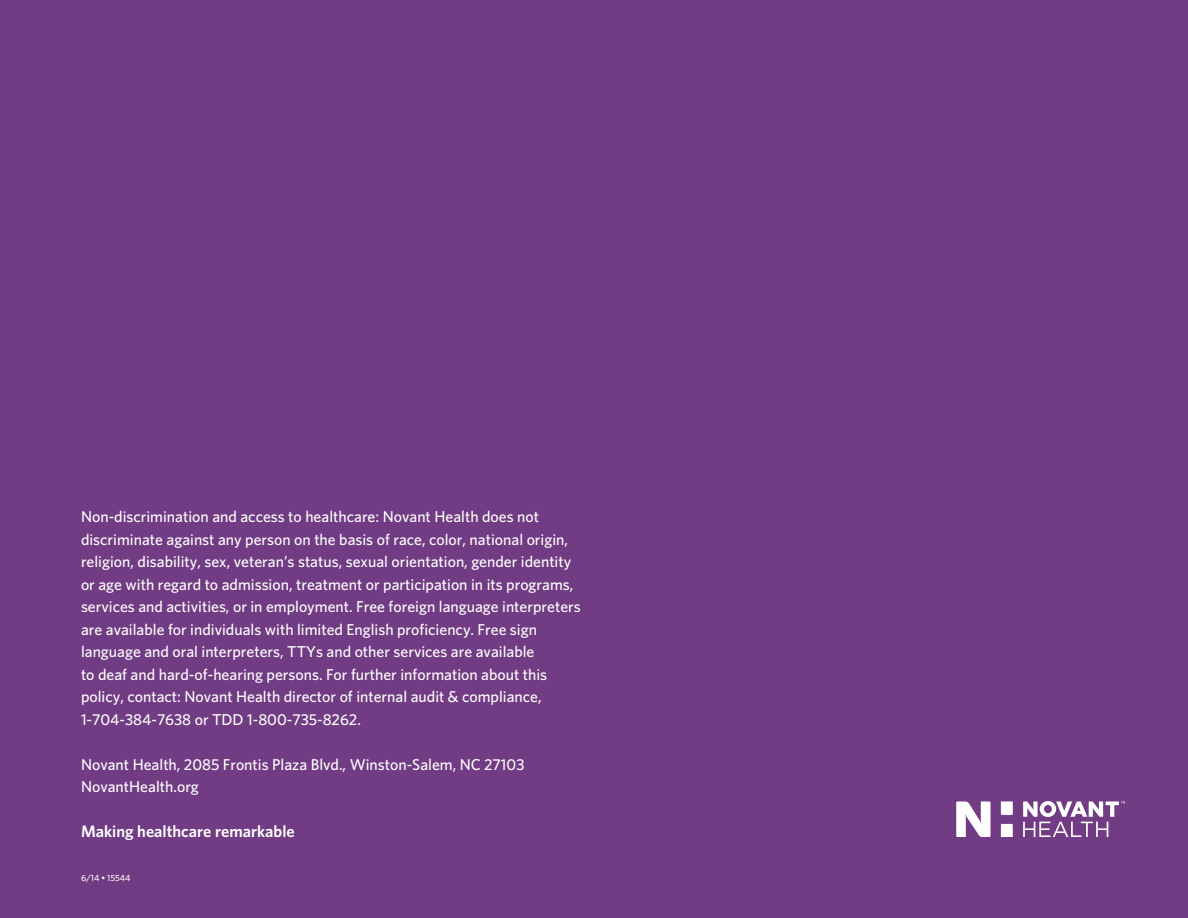
<style>
.page{position:relative;width:1188px;height:918px;background:#713c83}
.page>*{position:absolute;margin:0;border:0;box-sizing:border-box;transform-origin:0 0}
.t1{font:600 16.5px "Whitney";color:#fff}
.t2{font:500 15.75px/22.5px "Whitney";color:#fff}
.t3{font:500 9px "Whitney";color:#fff}
</style>
<div class="page">
<svg style="left:956px;top:801px;width:35px;height:36px"></svg>
<svg style="left:1001px;top:801px;width:12px;height:14px"></svg>
<svg style="left:1001px;top:824px;width:12px;height:13px"></svg>
<svg style="left:1023px;top:801px;width:102px;height:36px"></svg>
<p class="t2" style="left:81px;top:505px;width:501px">Non-discrimination and access to healthcare: Novant Health does not discriminate against any person on the basis of race, color, national origin, religion, disability, sex, veteran’s status, sexual orientation, gender identity or age with regard to admission, treatment or participation in its programs, services and activities, or in employment. Free foreign language interpreters are available for individuals with limited English proficiency. Free sign language and oral interpreters, TTYs and other services are available<br>to deaf and hard-of-hearing persons. For further information about this policy, contact: Novant Health director of internal audit &amp; compliance, 1-704-384-7638 or TDD 1-800-735-8262.</p>
<p class="t2" style="left:81px;top:753px;width:445px">Novant Health, 2085 Frontis Plaza Blvd., Winston-Salem, NC 27103<br>NovantHealth.org</p>
<p class="t1" style="left:81px;top:820px;width:215px">Making healthcare remarkable</p>
<p class="t3" style="left:81px;top:872px;width:51px">6/14 • 15544</p>
</div>
